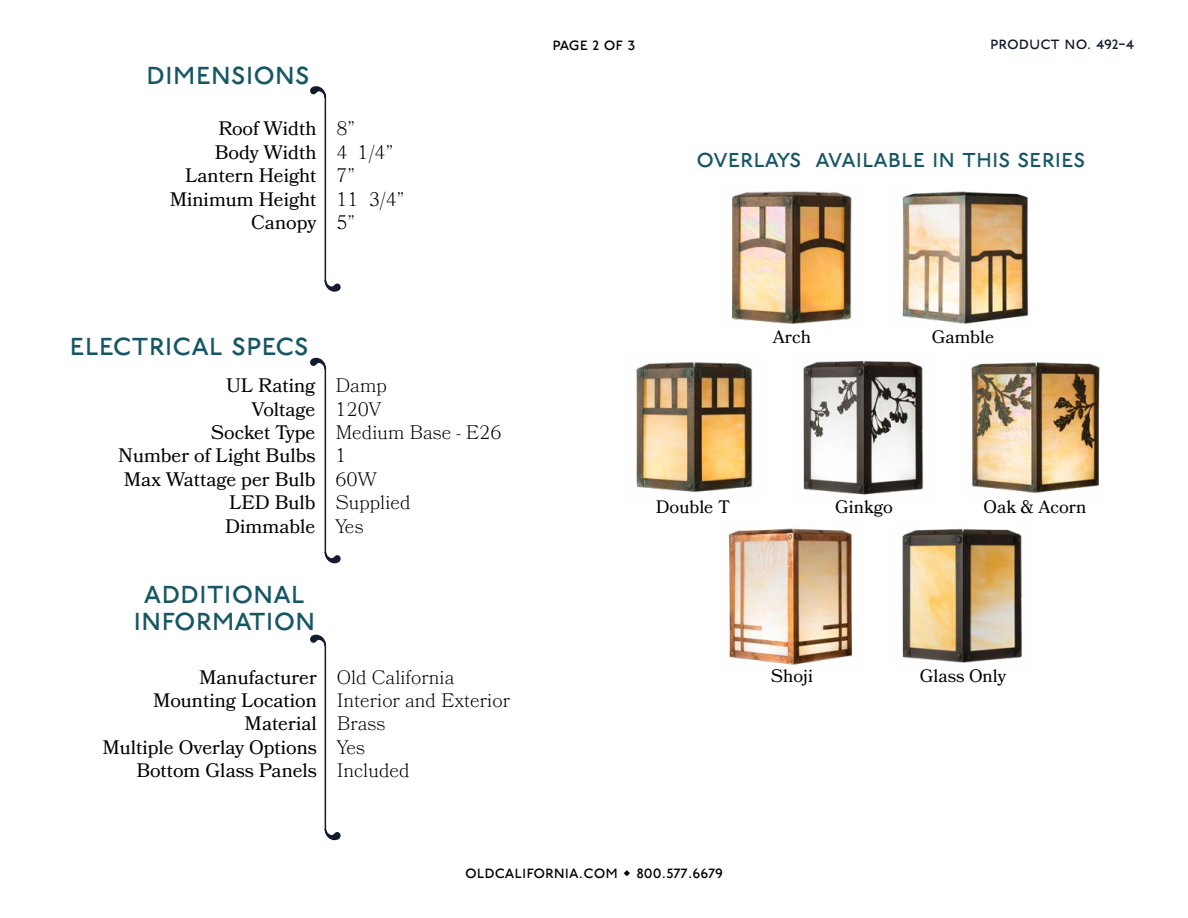
<style>
.page{position:relative;width:1188px;height:918px;background:#fff}
.page>*{position:absolute;margin:0;border:0;box-sizing:border-box;transform-origin:0 0}
.t1{font:33px/27px "P22 Underground Bk P";color:#175765;text-align:center}
.t2{font:27px "P22 Underground Bk P";color:#175765}
.t3{font:19.5px/23.4px "Bookmania";color:#000;text-align:right}
.t4{font:300 19.5px/23.4px "Bookmania";color:#000}
.t5{font:18px "Bookmania";color:#000}
.t6{font:18px "P22 Underground Bk P";color:#000}
.t7{font:18px "P22 Underground Bk P";color:#131a2d}
</style>
<div class="page">
<hr style="left:325px;top:98px;width:1px;height:182px;background:#131b2e">
<svg style="left:324px;top:279px;width:17px;height:13px"></svg>
<svg style="left:310px;top:86px;width:17px;height:13px"></svg>
<hr style="left:325px;top:369px;width:1px;height:183px;background:#131b2e">
<svg style="left:324px;top:550px;width:17px;height:14px"></svg>
<svg style="left:310px;top:358px;width:17px;height:13px"></svg>
<hr style="left:325px;top:646px;width:1px;height:182px;background:#131b2e">
<svg style="left:324px;top:827px;width:17px;height:13px"></svg>
<svg style="left:310px;top:634px;width:17px;height:14px"></svg>
<img style="left:636px;top:362px;width:117px;height:130px">
<img style="left:902px;top:528px;width:121px;height:135px">
<img style="left:728px;top:528px;width:124px;height:137px">
<img style="left:971px;top:362px;width:129px;height:132px">
<img style="left:803px;top:361px;width:121px;height:134px">
<img style="left:902px;top:191px;width:127px;height:133px">
<img style="left:732px;top:191px;width:120px;height:133px">
<h1 class="t1" style="left:146px;top:61px;width:165px">dimensions</h1>
<p class="t3" style="left:170px;top:117px;width:148px">Roof Width<br>Body Width<br>Lantern Height<br>Minimum Height<br>Canopy</p>
<p class="t4" style="left:336px;top:117px;width:70px">8”<br>4 1/4”<br>7”<br>11 3/4”<br>5”</p>
<p class="t6" style="left:552px;top:33px;width:85px">page 2 of 3</p>
<p class="t7" style="left:990px;top:33px;width:145px">product no. 492-4</p>
<h2 class="t2" style="left:696px;top:143px;width:391px">overlays available in this series</h2>
<h1 class="t1" style="left:70px;top:332px;width:241px">electrical specs</h1>
<p class="t3" style="left:118px;top:374px;width:199px">UL Rating<br>Voltage<br>Socket Type<br>Number of Light Bulbs<br>Max Wattage per Bulb<br>LED Bulb<br>Dimmable</p>
<p class="t4" style="left:335px;top:374px;width:168px">Damp<br>120V<br>Medium Base - E26<br>1<br>60W<br>Supplied<br>Yes</p>
<h1 class="t1" style="left:133px;top:580px;width:183px">additional information</h1>
<p class="t3" style="left:102px;top:665px;width:216px">Manufacturer<br>Mounting Location<br>Material<br>Multiple Overlay Options<br>Bottom Glass Panels</p>
<p class="t4" style="left:337px;top:665px;width:175px">Old California<br>Interior and Exterior<br>Brass<br>Yes<br>Included</p>
<p class="t5" style="left:773px;top:326px;width:40px">Arch</p>
<p class="t5" style="left:932px;top:326px;width:64px">Gamble</p>
<p class="t5" style="left:656px;top:496px;width:76px">Double T</p>
<p class="t5" style="left:835px;top:496px;width:59px">Ginkgo</p>
<p class="t5" style="left:984px;top:496px;width:104px">Oak &amp; Acorn</p>
<p class="t5" style="left:771px;top:665px;width:44px">Shoji</p>
<p class="t5" style="left:920px;top:665px;width:88px">Glass Only</p>
<p class="t6" style="left:465px;top:861px;width:259px">oldcalifornia.com • 800.577.6679</p>
</div>
